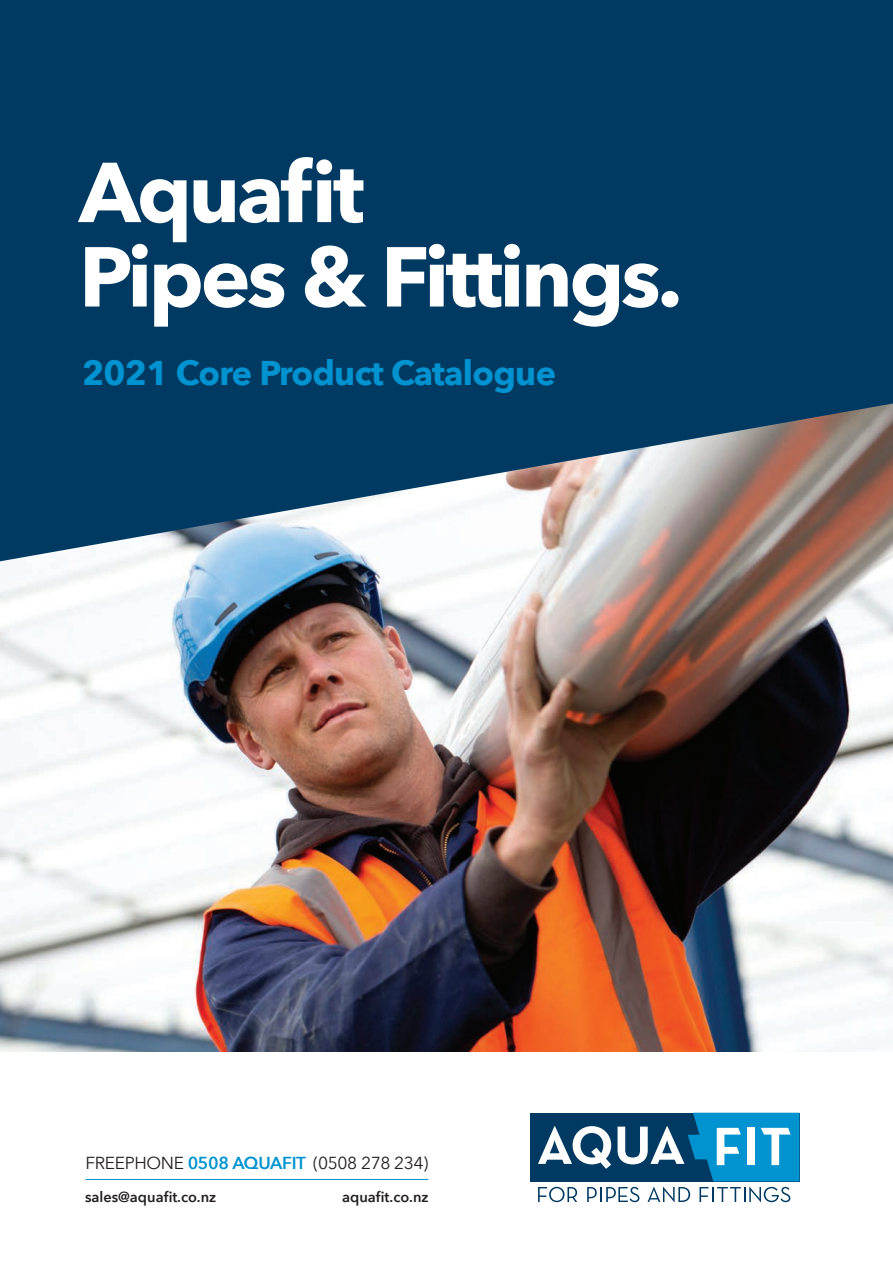
<style>
.page{position:relative;width:893px;height:1263px;background:#fff}
.page>*{position:absolute;margin:0;border:0;box-sizing:border-box;transform-origin:0 0}
.t1{font:700 83.85px/84.4px "Avenir Next";letter-spacing:-.04em;color:#fff}
.t2{font:700 34.35px "Avenir Next";letter-spacing:-.02em;color:#0093d0}
.t3{font:17.4px "Avenir Next";letter-spacing:-.02em;color:#231f20}
.t4{font:600 14.55px "Avenir Next";color:#231f20}
.s1{font-weight:600;color:#0093d0}
</style>
<div class="page">
<img style="left:0;top:561px;width:893px;height:491px">
<svg style="left:0;top:0;width:893px;height:561px;background:#1b4b6d"></svg>
<div style="left:530px;top:1113px;width:269px;height:68px;background:#003a62"></div>
<svg style="left:538px;top:1126px;width:73px;height:43px"></svg>
<svg style="left:618px;top:1113px;width:181px;height:68px"></svg>
<svg style="left:538px;top:1187px;width:39px;height:15px"></svg>
<svg style="left:587px;top:1187px;width:52px;height:15px"></svg>
<svg style="left:647px;top:1187px;width:43px;height:15px"></svg>
<svg style="left:699px;top:1187px;width:91px;height:15px"></svg>
<hr style="left:85px;top:1179px;width:343px;height:1px;background:#0093d0">
<p class="t1" style="left:79px;top:149px;width:605px">Aquafit<br>Pipes &amp; Fittings.</p>
<p class="t2" style="left:82px;top:343px;width:476px">2021 Core Product Catalogue</p>
<p class="t3" style="left:85px;top:1148px;width:345px">FREEPHONE <span class="s1">0508 AQUAFIT</span> (0508 278 234)</p>
<p class="t4" style="left:85px;top:1184px;width:133px">sales@aquafit.co.nz</p>
<p class="t4" style="left:342px;top:1184px;width:88px">aquafit.co.nz</p>
</div>
